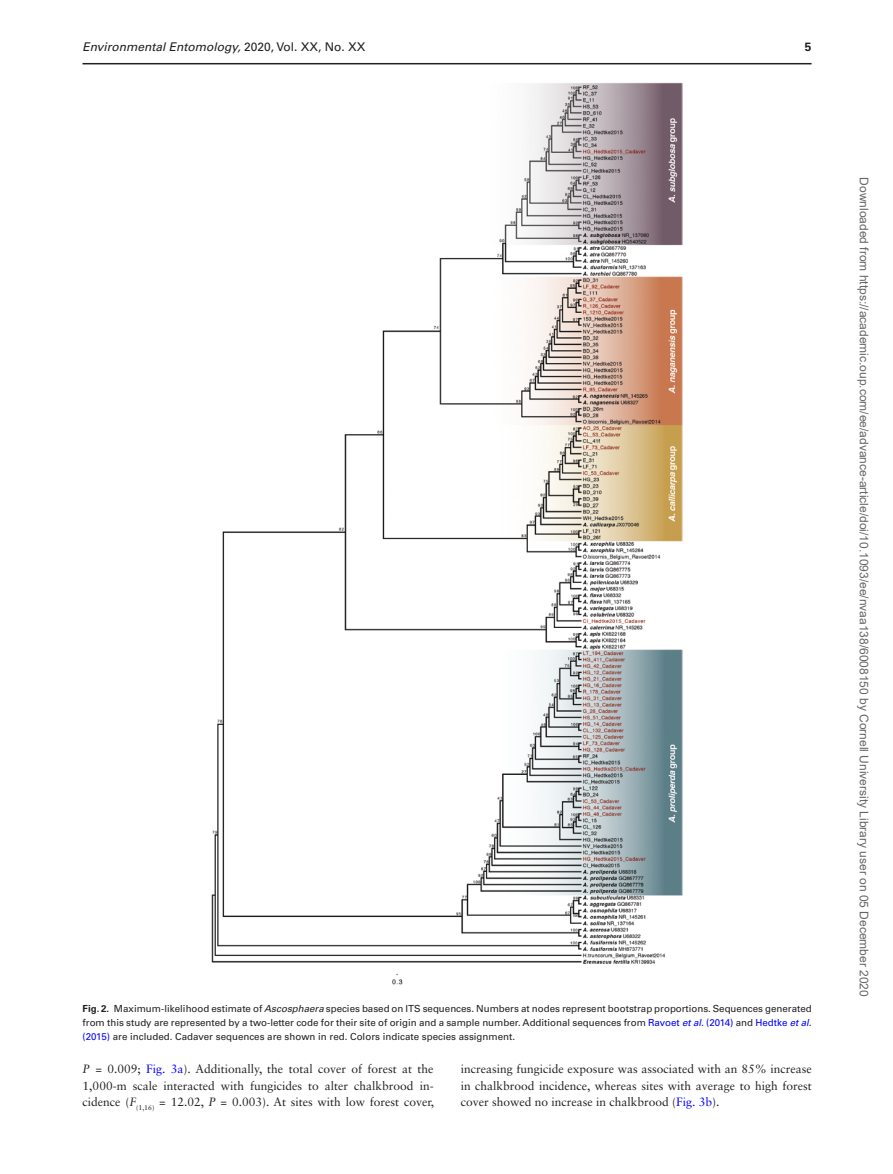
<style>
.page{position:relative;width:893px;height:1174px;background:#fff}
.page>*{position:absolute;margin:0;border:0;box-sizing:border-box;transform-origin:0 0}
.t1{font:12px/16.5px "Sabon LT Std";color:#231f20;text-align:justify}
.t2{font:12px "Arial";color:#666}
.t3{font:italic 12px "Univers LT Std";color:#231f20}
.t4{font:700 12px "Univers LT Std";color:#231f20}
.t5{font:9.75px/14.2px "Univers LT Std";color:#231f20;text-align:justify}
.s1{font-style:normal}
.s2{font-weight:700}
.s3{font-style:italic}
.s4{color:#00f}
.s5{font-style:italic;color:#00f}
</style>
<div class="page">
<hr style="left:82px;top:63px;width:729px;height:1px;background:#231f20">
<img style="left:212px;top:82px;width:471px;height:902px">
<p class="t3" style="left:82px;top:40px;width:285px">Environmental Entomology, <span class="s1">2020, Vol. XX, No. XX</span></p>
<p class="t4" style="left:805px;top:40px;width:8px">5</p>
<p class="t5" style="left:83px;top:1001px;width:731px"><span class="s2">Fig. 2.</span> Maximum-likelihood estimate of <span class="s3">Ascosphaera</span> species based on ITS sequences. Numbers at nodes represent bootstrap proportions. Sequences generated from this study are represented by a two-letter code for their site of origin and a sample number. Additional sequences from <span class="s4">Ravoet</span> <span class="s5">et al.</span> <span class="s4">(2014)</span> and <span class="s4">Hedtke</span> <span class="s5">et al. </span><span class="s4">(2015)</span> are included. Cadaver sequences are shown in red. Colors indicate species assignment.</p>
<p class="t1" style="left:83px;top:1060px;width:353px"><span class="s3">P</span> = 0.009; <span class="s4">Fig. 3a</span>). Additionally, the total cover of forest at the 1,000-m scale interacted with fungicides to alter chalkbrood in&shy;cidence (<span class="s3">F</span><sub>(1,16)</sub> = 12.02, <span class="s3">P</span> = 0.003). At sites with low forest cover,</p>
<p class="t1" style="left:461px;top:1060px;width:353px">increasing fungicide exposure was associated with an 85% increase in chalkbrood incidence, whereas sites with average to high forest cover showed no increase in chalkbrood (<span class="s4">Fig. 3b</span>).</p>
<p class="t2" style="left:868px;top:177px;width:821px;rotate:90deg">Downloaded from https://academic.oup.com/ee/advance-article/doi/10.1093/ee/nvaa138/6008150 by Cornell University Library user on 05 December 2020</p>
</div>
